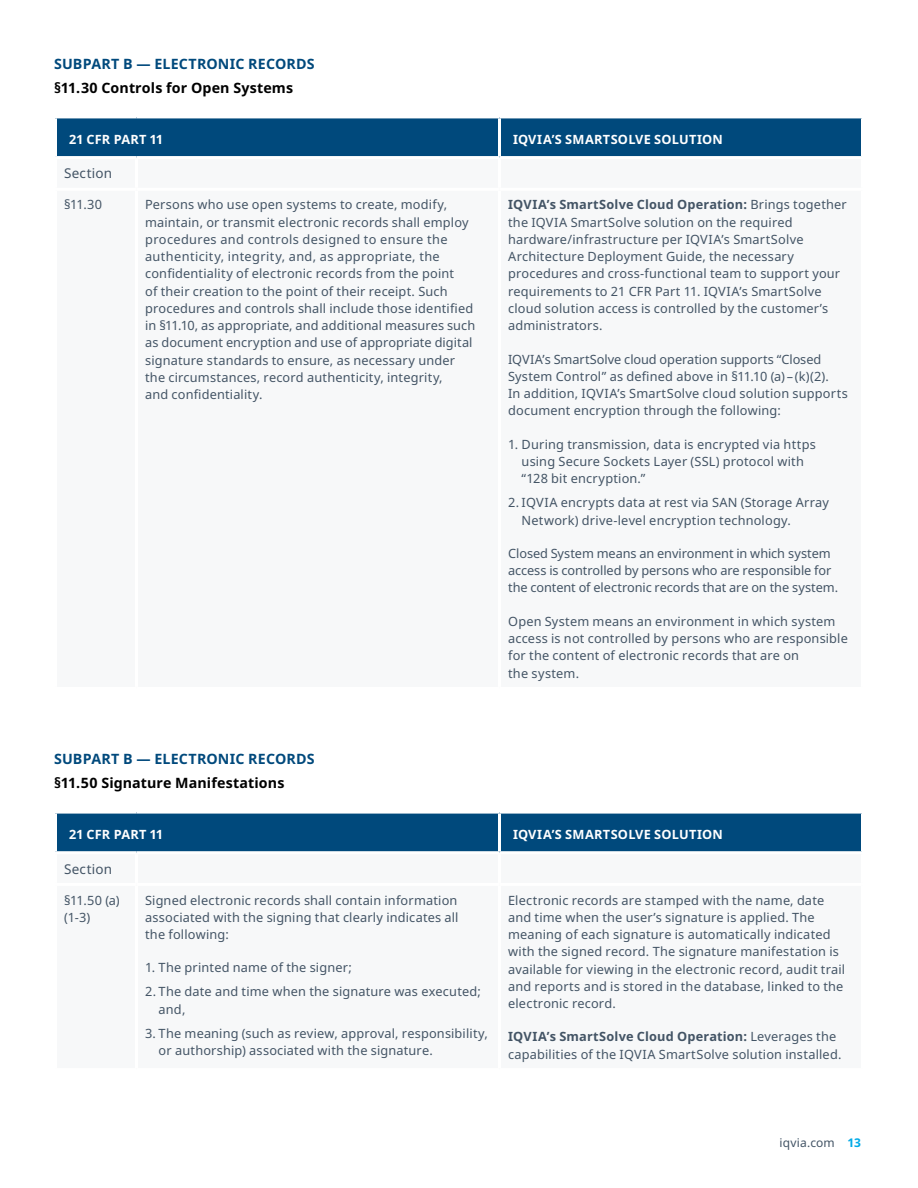
<style>
.page{position:relative;width:918px;height:1188px;background:#fff}
.page>*{position:absolute;margin:0;border:0;box-sizing:border-box;transform-origin:0 0}
.t1{font:700 14.25px "Noto Sans";letter-spacing:.01em;color:#000}
.t2{font:700 14.25px "Noto Sans";letter-spacing:.01em;color:#00497c}
.t3{font:13.5px "Noto Sans";letter-spacing:.015em;color:#435465}
.t4{font:12.75px/17.2px "Noto Sans";letter-spacing:.015em;color:#435465}
.t5{font:12.75px/17.2px "Noto Sans";letter-spacing:-.005em;color:#435465}
.t6{font:700 12.75px "Noto Sans";letter-spacing:.02em;color:#fff}
.t7{font:12px "Noto Sans";letter-spacing:.015em;color:#435465}
.s1{font-weight:700}
.s2{font-weight:700;color:#00aae7}
</style>
<div class="page">
<div style="left:56px;top:117px;width:444px;height:41px;background:#00497c"></div>
<div style="left:500px;top:117px;width:362px;height:41px;background:#00497c"></div>
<hr style="left:498px;top:118px;width:3px;height:38px;background:#fff">
<hr style="left:54px;top:115px;width:82px;height:3px;background:#fff">
<hr style="left:54px;top:118px;width:3px;height:38px;background:#fff">
<hr style="left:136px;top:115px;width:364px;height:3px;background:#fff">
<hr style="left:500px;top:115px;width:364px;height:3px;background:#fff">
<hr style="left:861px;top:118px;width:3px;height:38px;background:#fff">
<hr style="left:54px;top:156px;width:82px;height:3px;background:#fff">
<hr style="left:136px;top:156px;width:364px;height:3px;background:#fff">
<hr style="left:500px;top:156px;width:364px;height:3px;background:#fff">
<div style="left:56px;top:812px;width:444px;height:41px;background:#00497c"></div>
<div style="left:500px;top:812px;width:362px;height:41px;background:#00497c"></div>
<hr style="left:498px;top:814px;width:3px;height:37px;background:#fff">
<hr style="left:54px;top:811px;width:83px;height:3px;background:#fff">
<hr style="left:54px;top:814px;width:3px;height:37px;background:#fff">
<hr style="left:137px;top:811px;width:363px;height:3px;background:#fff">
<hr style="left:500px;top:811px;width:364px;height:3px;background:#fff">
<hr style="left:861px;top:814px;width:3px;height:37px;background:#fff">
<hr style="left:54px;top:851px;width:83px;height:3px;background:#fff">
<hr style="left:137px;top:851px;width:363px;height:3px;background:#fff">
<hr style="left:500px;top:851px;width:364px;height:3px;background:#fff">
<p class="t2" style="left:54px;top:54px;width:262px">SUBPART B — ELECTRONIC RECORDS</p>
<p class="t1" style="left:54px;top:78px;width:241px">§11.30 Controls for Open Systems</p>
<p class="t6" style="left:69px;top:130px;width:96px">21 CFR PART 11</p>
<p class="t6" style="left:513px;top:130px;width:211px">IQVIA’S SMARTSOLVE SOLUTION</p>
<p class="t3" style="left:64px;top:164px;width:49px">Section</p>
<p class="t4" style="left:64px;top:196px;width:40px">§11.30</p>
<p class="t4" style="left:145px;top:196px;width:332px">Persons who use open systems to create, modify, maintain, or transmit electronic records shall employ procedures and controls designed to ensure the authenticity, integrity, and, as appropriate, the confidentiality of electronic records from the point<br>of their creation to the point of their receipt. Such procedures and controls shall include those identified in §11.10, as appropriate, and additional measures such as document encryption and use of appropriate digital signature standards to ensure, as necessary under the circumstances, record authenticity, integrity,<br>and confidentiality.</p>
<p class="t4" style="left:508px;top:196px;width:340px"><span class="s1">IQVIA’s SmartSolve Cloud Operation:</span> Brings together the IQVIA SmartSolve solution on the required hardware/infrastructure per IQVIA’s SmartSolve Architecture Deployment Guide, the necessary procedures and cross-functional team to support your requirements to 21 CFR Part 11. IQVIA’s SmartSolve cloud solution access is controlled by the customer’s administrators.</p>
<p class="t4" style="left:508px;top:351px;width:341px">IQVIA’s SmartSolve cloud operation supports “Closed System Control” as defined above in §11.10 (a) – (k)(2).<br>In addition, IQVIA’s SmartSolve cloud solution supports document encryption through the following:</p>
<p class="t4" style="left:522px;top:436px;width:296px;text-indent:-14px">1. During transmission, data is encrypted via https using Secure Sockets Layer (SSL) protocol with “128 bit encryption.”</p>
<p class="t4" style="left:522px;top:494px;width:309px;text-indent:-14px">2. IQVIA encrypts data at rest via SAN (Storage Array<br>Network) drive-level encryption technology.</p>
<p class="t5" style="left:508px;top:545px;width:332px">Closed System means an environment in which system access is controlled by persons who are responsible for the content of electronic records that are on the system.</p>
<p class="t4" style="left:508px;top:613px;width:341px">Open System means an environment in which system access is not controlled by persons who are responsible for the content of electronic records that are on<br>the system.</p>
<p class="t2" style="left:54px;top:749px;width:262px">SUBPART B — ELECTRONIC RECORDS</p>
<p class="t1" style="left:54px;top:773px;width:232px">§11.50 Signature Manifestations</p>
<p class="t6" style="left:69px;top:826px;width:96px">21 CFR PART 11</p>
<p class="t6" style="left:513px;top:826px;width:211px">IQVIA’S SMARTSOLVE SOLUTION</p>
<p class="t3" style="left:64px;top:859px;width:49px">Section</p>
<p class="t4" style="left:64px;top:892px;width:57px">§11.50 (a) (1-3)</p>
<p class="t4" style="left:145px;top:892px;width:315px;text-align:justify">Signed electronic records shall contain information associated with the signing that clearly indicates all the following:</p>
<p class="t4" style="left:145px;top:960px;width:208px">1. The printed name of the signer;</p>
<p class="t4" style="left:159px;top:984px;width:324px;text-indent:-14px">2. The date and time when the signature was executed; and,</p>
<p class="t4" style="left:159px;top:1025px;width:331px;text-indent:-14px">3. The meaning (such as review, approval, responsibility, or authorship) associated with the signature.</p>
<p class="t4" style="left:508px;top:892px;width:338px">Electronic records are stamped with the name, date and time when the user’s signature is applied. The meaning of each signature is automatically indicated with the signed record. The signature manifestation is available for viewing in the electronic record, audit trail and reports and is stored in the database, linked to the electronic record.</p>
<p class="t4" style="left:508px;top:1029px;width:335px"><span class="s1">IQVIA’s SmartSolve Cloud Operation:</span> Leverages the capabilities of the IQVIA SmartSolve solution installed.</p>
<p class="t7" style="left:779px;top:1134px;width:83px">iqvia.com <span class="s2">13</span></p>
</div>
